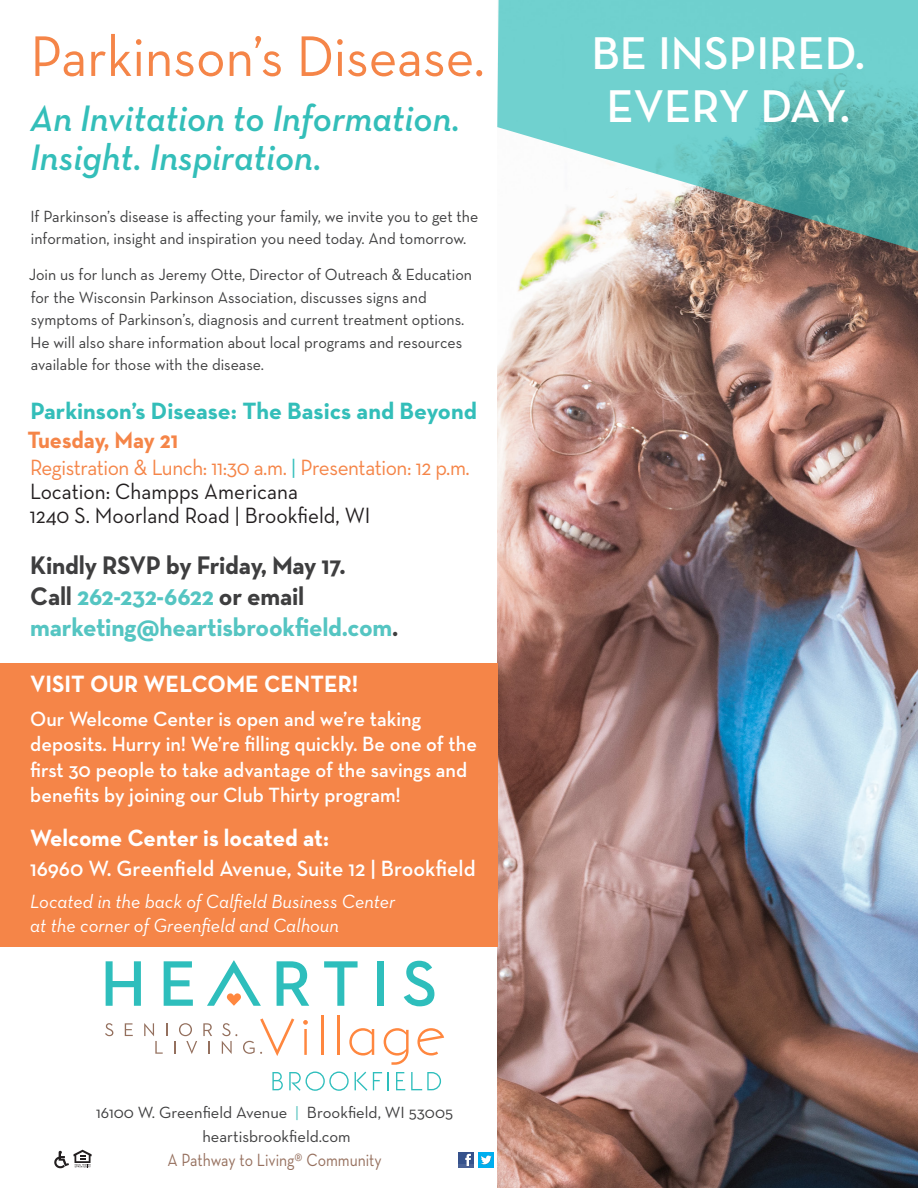
<style>
.page{position:relative;width:918px;height:1188px;background:#fff}
.page>*{position:absolute;margin:0;border:0;box-sizing:border-box;transform-origin:0 0}
.t1{font:58.2px "Neutra Text";color:#f58548;scale:.95 1}
.t2{font:600 46.65px/52.3px "Neutra Text";color:#fff;text-align:center}
.t3{font:italic 600 37.5px/39px "Neutra Text";color:#33beb9}
.t4{font:700 25.95px "Neutra Text";letter-spacing:-.01em;color:#55c5c2}
.t5{font:700 25.95px "Neutra Text";letter-spacing:-.01em;color:#3e3e3f}
.t6{font:700 24px "Neutra Text";color:#fff;scale:.96 1}
.t7{font:700 24px "Neutra Text";color:#33beb9}
.t8{font:700 24px "Neutra Text";letter-spacing:-.005em;color:#f58548;scale:.94 1}
.t9{font:22.5px "Neutra Text";color:#231f20;scale:.94 1}
.t10{font:22.5px "Neutra Text";letter-spacing:-.02em;color:#f58548;scale:.94 1}
.t11{font:600 22.5px "Neutra Text";color:#fff;scale:.96 1}
.t12{font:600 21px/25.5px "Neutra Text";color:#fff;scale:.96 1}
.t13{font:italic 19.5px/24px "Neutra Text";color:#fff;scale:.96 1}
.No_Spacing{font:18px "Neutra Text";color:#96705e;scale:.87 1}
.No_Spacing-2{font:16.5px/22.5px "Neutra Text";color:#3e3e3f;scale:.96 1}
.No_Spacing-3{font:16.5px "Neutra Text";color:#3e3e3f}
.s1{color:#34bfbc}
.s2{color:#3e3e3f}
.s3{color:#57c3bf}
</style>
<div class="page">
<img style="left:497px;top:292px;width:421px;height:896px">
<svg style="left:497px;top:0;width:421px;height:292px;background:#89c0ba"></svg>
<svg style="left:272px;top:1072px;width:11px;height:18px"></svg>
<svg style="left:289px;top:1072px;width:60px;height:19px"></svg>
<svg style="left:355px;top:1072px;width:12px;height:19px"></svg>
<svg style="left:373px;top:1072px;width:16px;height:18px"></svg>
<svg style="left:396px;top:1072px;width:9px;height:18px"></svg>
<svg style="left:411px;top:1072px;width:30px;height:18px"></svg>
<svg style="left:303px;top:1020px;width:5px;height:35px"></svg>
<hr style="left:321px;top:1015px;width:3px;height:40px;background:#ff873f">
<hr style="left:338px;top:1015px;width:2px;height:40px;background:#ff873f">
<svg style="left:349px;top:1028px;width:25px;height:28px"></svg>
<svg style="left:384px;top:1028px;width:25px;height:37px"></svg>
<svg style="left:417px;top:1028px;width:27px;height:28px"></svg>
<svg style="left:106px;top:961px;width:35px;height:45px"></svg>
<svg style="left:164px;top:961px;width:29px;height:45px"></svg>
<svg style="left:277px;top:961px;width:32px;height:45px"></svg>
<svg style="left:324px;top:961px;width:34px;height:45px"></svg>
<div style="left:377px;top:961px;width:7px;height:45px;background:#2ebebc"></div>
<svg style="left:404px;top:961px;width:30px;height:45px"></svg>
<svg style="left:207px;top:960px;width:54px;height:46px"></svg>
<svg style="left:105px;top:1023px;width:8px;height:13px"></svg>
<svg style="left:125px;top:1023px;width:8px;height:13px"></svg>
<svg style="left:144px;top:1023px;width:24px;height:31px"></svg>
<svg style="left:174px;top:1023px;width:23px;height:31px"></svg>
<svg style="left:203px;top:1023px;width:9px;height:31px"></svg>
<svg style="left:222px;top:1023px;width:15px;height:31px"></svg>
<svg style="left:243px;top:1018px;width:51px;height:38px"></svg>
<svg style="left:74px;top:1150px;width:18px;height:17px"></svg>
<img style="left:54px;top:1150px;width:15px;height:19px">
<div style="left:458px;top:1152px;width:16px;height:16px;background:#36528c"></div>
<hr style="left:458px;top:1164px;width:16px;height:4px;background:#496297">
<svg style="left:465px;top:1154px;width:6px;height:12px"></svg>
<div style="left:478px;top:1152px;width:16px;height:16px;background:#00aeef"></div>
<svg style="left:481px;top:1156px;width:11px;height:9px"></svg>
<div style="left:0;top:664px;width:497px;height:283px;background:#f58548"></div>
<p class="t1" style="left:30px;top:21px;width:480px">Parkinson’s Disease.</p>
<p class="t3" style="left:30px;top:98px;width:431px">An Invitation to Information.<br>Insight. Inspiration.</p>
<p class="No_Spacing-2" style="left:30px;top:205px;width:468px">If Parkinson’s disease is affecting your family, we invite you to get the information, insight and inspiration you need today. And tomorrow.</p>
<p class="No_Spacing-2" style="left:29px;top:263px;width:463px">Join us for lunch as Jeremy Otte, Director of Outreach &amp; Education for the Wisconsin Parkinson Association, discusses signs and symptoms of Parkinson’s, diagnosis and current treatment options.<br>He will also share information about local programs and resources available for those with the disease.</p>
<p class="t7" style="left:31px;top:396px;width:448px">Parkinson’s Disease: The Basics and Beyond</p>
<p class="t8" style="left:27px;top:425px;width:162px">Tuesday, May 21</p>
<p class="t10" style="left:30px;top:453px;width:469px">Registration &amp; Lunch: 11:30 a.m. <span class="s1">|</span> Presentation: 12 p.m.</p>
<p class="t9" style="left:30px;top:477px;width:287px">Location: Champps Americana</p>
<p class="t9" style="left:30px;top:501px;width:364px">1240 S. Moorland Road | Brookfield, WI</p>
<p class="t5" style="left:30px;top:549px;width:317px">Kindly RSVP by Friday, May 17.</p>
<p class="t4" style="left:30px;top:580px;width:276px"><span class="s2">Call</span> 262-232-6622 <span class="s2">or email</span></p>
<p class="t4" style="left:30px;top:611px;width:370px">marketing@heartisbrookfield.com<span class="s2">.</span></p>
<p class="t6" style="left:30px;top:669px;width:343px">VISIT OUR WELCOME CENTER!</p>
<p class="t12" style="left:30px;top:705px;width:467px">Our Welcome Center is open and we’re taking deposits. Hurry in! We’re filling quickly. Be one of the first 30 people to take advantage of the savings and benefits by joining our Club Thirty program!</p>
<p class="t6" style="left:30px;top:823px;width:313px">Welcome Center is located at:</p>
<p class="t11" style="left:30px;top:855px;width:465px">16960 W. Greenfield Avenue, Suite 12 | Brookfield</p>
<p class="t13" style="left:30px;top:889px;width:382px">Located in the back of Calfield Business Center at the corner of Greenfield and Calhoun</p>
<p class="No_Spacing-3" style="left:96px;top:1102px;width:358px">16100 W. Greenfield Avenue <span class="s3">|</span> Brookfield, WI 53005</p>
<p class="No_Spacing-3" style="left:202px;top:1126px;width:150px">heartisbrookfield.com</p>
<p class="No_Spacing" style="left:167px;top:1149px;width:248px">A Pathway to Living® Community</p>
<p class="t2" style="left:591px;top:26px;width:275px">BE INSPIRED.<br>EVERY DAY.</p>
</div>
